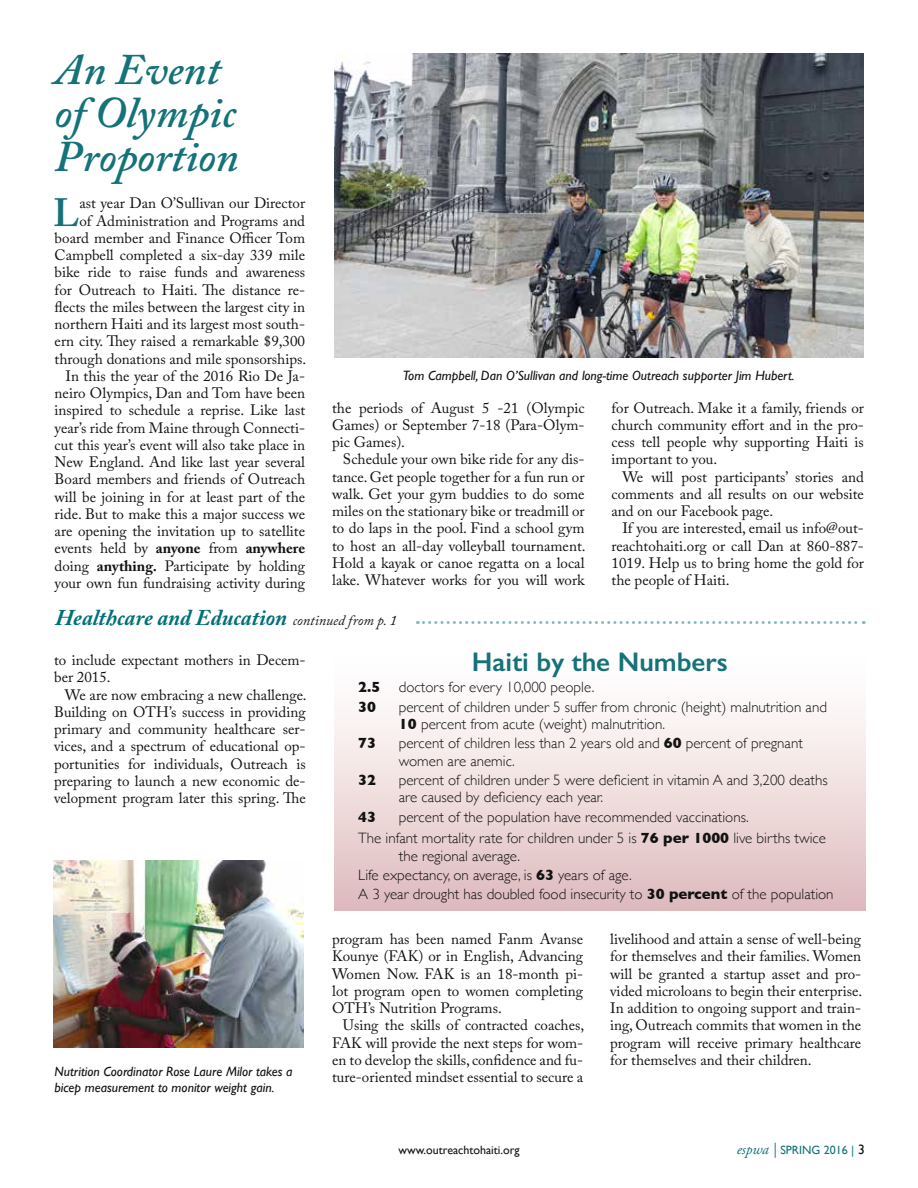
<style>
.page{position:relative;width:918px;height:1188px;background:#fff}
.page>*{position:absolute;margin:0;border:0;box-sizing:border-box;transform-origin:0 0}
.t1{font:italic 600 43.5px/43.5px "Adobe Caslon Pro";color:#147278}
.t2{font:600 39.3px "Adobe Caslon Pro";color:#147278}
.t3{font:600 27px "Gill Sans";color:#147278}
.t4{font:italic 700 22.5px "Adobe Caslon Pro";color:#007078}
.t5{font:15px/17.2px "Adobe Caslon Pro";color:#121212;text-align:justify}
.t6{font:300 15px/19.4px "Gill Sans";color:#121212}
.t7{font:700 15px "Gill Sans";color:#121212}
.t8{font:italic 13.5px/16.5px "Gill Sans";color:#121212}
.t9{font:12px "Gill Sans";color:#121212}
.t10{font:12px "Gill Sans";color:#147278}
.s1{font-weight:700}
.s2{font-weight:400;font-size:14.25px;color:#121212}
.s3{font-family:"Adobe Garamond Pro";font-style:italic;font-size:15px}
.s4{font-size:13.5px;color:#121212}
</style>
<div class="page">
<img style="left:335px;top:53px;width:529px;height:304px">
<svg style="left:417px;top:621px;width:447px;height:3px"></svg>
<div style="left:334px;top:642px;width:531px;height:269px;background:linear-gradient(to bottom,#fff,#dfbcbe)"></div>
<img style="left:53px;top:861px;width:250px;height:187px">
<h1 class="t1" style="left:55px;top:47px;width:186px">An Event of Olympic<br>Proportion</h1>
<h2 class="t2" style="left:53px;top:189px;width:28px">L</h2>
<p class="t5" style="left:55px;top:194px;width:253px;text-align:right">ast year Dan O’Sullivan our Director<br>of Administration and Programs and board member and Finance Officer Tom Campbell completed a six-day 339 mile bike ride to raise funds and awareness for Outreach to Haiti. The distance re&shy;flects the miles between the largest city in northern Haiti and its largest most south&shy;ern city. They raised a remarkable $9,300 through donations and mile sponsorships.<br>In this the year of the 2016 Rio De Ja&shy;neiro Olympics, Dan and Tom have been inspired to schedule a reprise. Like last year’s ride from Maine through Connecti&shy;cut this year’s event will also take place in New England. And like last year several Board members and friends of Outreach will be joining in for at least part of the ride. But to make this a major success we are opening the invitation up to satellite events held by <span class="s1">anyone</span> from <span class="s1">anywhere </span>doing <span class="s1">anything.</span> Participate by holding your own fun fundraising activity during</p>
<p class="t8" style="left:403px;top:367px;width:393px">Tom Campbell, Dan O’Sullivan and long-time Outreach supporter Jim Hubert.</p>
<p class="t5" style="left:332px;top:399px;width:254px">the periods of August 5 -21 (Olympic Games) or September 7-18 (Para-Olym&shy;pic Games).</p>
<p class="t5" style="left:332px;top:451px;width:255px;text-indent:11px">Schedule your own bike ride for any dis&shy;tance. Get people together for a fun run or walk. Get your gym buddies to do some miles on the stationary bike or treadmill or to do laps in the pool. Find a school gym to host an all-day volleyball tournament.<br>Hold a kayak or canoe regatta on a local lake. Whatever works for you will work</p>
<p class="t5" style="left:612px;top:399px;width:254px">for Outreach. Make it a family, friends or church community effort and in the pro&shy;cess tell people why supporting Haiti is important to you.</p>
<p class="t5" style="left:612px;top:468px;width:254px;text-indent:11px">We will post participants’ stories and comments and all results on our website and on our Facebook page.</p>
<p class="t5" style="left:612px;top:520px;width:254px;text-indent:11px">If you are interested, email us info@out&shy;reachtohaiti.org or call Dan at 860-887- 1019. Help us to bring home the gold for the people of Haiti.</p>
<h3 class="t4" style="left:55px;top:605px;width:344px">Healthcare and Education <span class="s2">continued from p. 1</span></h3>
<p class="t5" style="left:54px;top:651px;width:253px">to include expectant mothers in Decem&shy;ber 2015.</p>
<p class="t5" style="left:54px;top:686px;width:254px;text-indent:11px">We are now embracing a new challenge.<br>Building on OTH’s success in providing primary and community healthcare ser&shy;vices, and a spectrum of educational op&shy;portunities for individuals, Outreach is preparing to launch a new economic de&shy;velopment program later this spring. The</p>
<p class="t8" style="left:55px;top:1063px;width:239px">Nutrition Coordinator Rose Laure Milor takes a bicep measurement to monitor weight gain.</p>
<h3 class="t3" style="left:472px;top:645px;width:257px">Haiti by the Numbers</h3>
<p class="t6" style="left:358px;top:677px;width:238px"><span class="s1">2.5</span> doctors for every 10,000 people.<br><span class="s1">30</span></p>
<p class="t6" style="left:399px;top:698px;width:430px;line-height:17.2px">percent of children under 5 suffer from chronic (height) malnutrition and<br><span class="s1">10</span> percent from acute (weight) malnutrition.</p>
<p class="t7" style="left:358px;top:732px;width:19px">73</p>
<p class="t6" style="left:399px;top:734px;width:406px;line-height:17.2px">percent of children less than 2 years old and <span class="s1">60</span> percent of pregnant women are anemic.</p>
<p class="t7" style="left:358px;top:768px;width:19px">32</p>
<p class="t6" style="left:399px;top:771px;width:430px;line-height:17.2px">percent of children under 5 were deficient in vitamin A and 3,200 deaths are caused by deficiency each year.</p>
<p class="t7" style="left:358px;top:805px;width:19px">43</p>
<p class="t6" style="left:358px;top:805px;width:469px;line-height:21.6px;text-indent:41px">percent of the population have recommended vaccinations.<br>The infant mortality rate for children under 5 is <span class="s1">76 per 1000</span> live births twice</p>
<p class="t6" style="left:358px;top:845px;width:477px;text-indent:41px">the regional average.<br>Life expectancy, on average, is <span class="s1">63</span> years of age.<br>A 3 year drought has doubled food insecurity to <span class="s1">30 percent</span> of the population</p>
<p class="t5" style="left:332px;top:930px;width:253px">program has been named Fanm Avanse Kounye (FAK) or in English, Advancing Women Now. FAK is an 18-month pi&shy;lot program open to women completing OTH’s Nutrition Programs.</p>
<p class="t5" style="left:332px;top:1017px;width:254px;text-indent:11px">Using the skills of contracted coaches, FAK will provide the next steps for wom&shy;en to develop the skills, confidence and fu&shy;ture-oriented mindset essential to secure a</p>
<p class="t5" style="left:610px;top:930px;width:254px">livelihood and attain a sense of well-being for themselves and their families. Women will be granted a startup asset and pro&shy;vided microloans to begin their enterprise.<br>In addition to ongoing support and train&shy;ing, Outreach commits that women in the program will receive primary healthcare for themselves and their children.</p>
<p class="t9" style="left:398px;top:1143px;width:123px">www.outreachtohaiti.org</p>
<p class="t10" style="left:737px;top:1143px;width:130px"><span class="s3">espwa |</span> SPRING 2016 | <span class="s4">3</span></p>
</div>
